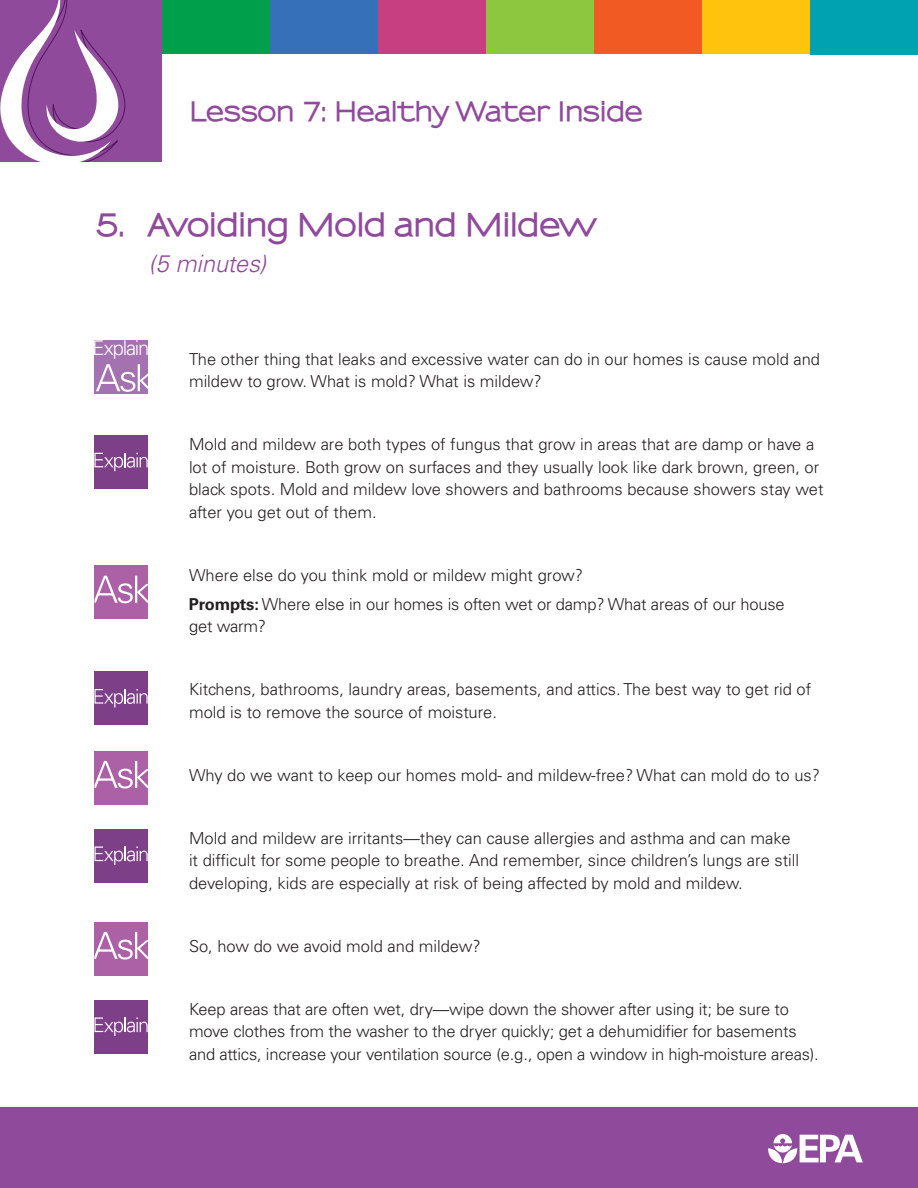
<style>
.page{position:relative;width:918px;height:1188px;background:#fff}
.page>*{position:absolute;margin:0;border:0;box-sizing:border-box;transform-origin:0 0}
.t1{font:800 30px "Sansumi";letter-spacing:-.02em;color:#904a9c}
.t2{font:800 25.5px "Sansumi";letter-spacing:-.01em;color:#904a9c}
.t3{font:italic 300 24px "Univers LT Std";letter-spacing:-.01em;color:#904a9c}
.t4{font:300 20.25px "Univers LT Std";letter-spacing:-.06em;color:#fff}
.t5{font:300 16.5px/22.5px "Univers LT Std";color:#231f20}
.s1{font-weight:700}
</style>
<div class="page">
<div style="left:0;top:0;width:162px;height:162px;background:#904a9c"></div>
<svg style="left:0;top:0;width:125px;height:162px"></svg>
<div style="left:702px;top:0;width:108px;height:54px;background:#ffc20d"></div>
<div style="left:594px;top:0;width:108px;height:54px;background:#f15a22"></div>
<div style="left:486px;top:0;width:108px;height:54px;background:#8dc73f"></div>
<div style="left:378px;top:0;width:108px;height:54px;background:#c83f81"></div>
<div style="left:810px;top:0;width:108px;height:54px;background:#00a2b2"></div>
<div style="left:270px;top:0;width:108px;height:54px;background:#3570b8"></div>
<div style="left:162px;top:0;width:108px;height:54px;background:#009f4c"></div>
<div style="left:94px;top:340px;width:54px;height:54px;background:#a471b1"></div>
<svg style="left:96px;top:364px;width:52px;height:28px"></svg>
<div style="left:94px;top:435px;width:54px;height:54px;background:#7e3f89"></div>
<svg style="left:94px;top:453px;width:54px;height:18px"></svg>
<div style="left:94px;top:566px;width:54px;height:54px;background:#ac61a7"></div>
<svg style="left:94px;top:576px;width:54px;height:27px"></svg>
<div style="left:94px;top:671px;width:54px;height:54px;background:#7e3f89"></div>
<svg style="left:94px;top:689px;width:54px;height:19px"></svg>
<div style="left:94px;top:751px;width:54px;height:54px;background:#ac61a7"></div>
<svg style="left:94px;top:761px;width:54px;height:28px"></svg>
<div style="left:94px;top:829px;width:54px;height:54px;background:#7e3f89"></div>
<svg style="left:94px;top:846px;width:54px;height:19px"></svg>
<div style="left:94px;top:922px;width:54px;height:54px;background:#ac61a7"></div>
<svg style="left:94px;top:932px;width:54px;height:28px"></svg>
<div style="left:94px;top:1000px;width:54px;height:54px;background:#7e3f89"></div>
<svg style="left:94px;top:1017px;width:54px;height:19px"></svg>
<div style="left:0;top:1107px;width:918px;height:81px;background:#904a9c"></div>
<svg style="left:768px;top:1134px;width:95px;height:29px"></svg>
<h2 class="t2" style="left:189px;top:96px;width:455px">Lesson 7: Healthy Water Inside</h2>
<h1 class="t1" style="left:94px;top:207px;width:504px">5. Avoiding Mold and Mildew</h1>
<p class="t3" style="left:148px;top:249px;width:119px">(5 minutes)</p>
<p class="t4" style="left:92px;top:336px;width:59px">Explain</p>
<p class="t5" style="left:189px;top:347px;width:633px">The other thing that leaks and excessive water can do in our homes is cause mold and mildew to grow. What is mold? What is mildew?</p>
<p class="t5" style="left:189px;top:433px;width:636px">Mold and mildew are both types of fungus that grow in areas that are damp or have a lot of moisture. Both grow on surfaces and they usually look like dark brown, green, or black spots. Mold and mildew love showers and bathrooms because showers stay wet after you get out of them.</p>
<p class="t5" style="left:189px;top:563px;width:396px">Where else do you think mold or mildew might grow?</p>
<p class="t5" style="left:189px;top:593px;width:597px"><span class="s1">Prompts:</span> Where else in our homes is often wet or damp? What areas of our house get warm?</p>
<p class="t5" style="left:189px;top:678px;width:624px">Kitchens, bathrooms, laundry areas, basements, and attics. The best way to get rid of mold is to remove the source of moisture.</p>
<p class="t5" style="left:189px;top:764px;width:633px">Why do we want to keep our homes mold- and mildew-free? What can mold do to us?</p>
<p class="t5" style="left:189px;top:827px;width:612px">Mold and mildew are irritants—they can cause allergies and asthma and can make it difficult for some people to breathe. And remember, since children’s lungs are still developing, kids are especially at risk of being affected by mold and mildew.</p>
<p class="t5" style="left:189px;top:935px;width:293px">So, how do we avoid mold and mildew?</p>
<p class="t5" style="left:189px;top:998px;width:631px">Keep areas that are often wet, dry—wipe down the shower after using it; be sure to move clothes from the washer to the dryer quickly; get a dehumidifier for basements and attics, increase your ventilation source (e.g., open a window in high-moisture areas).</p>
</div>
